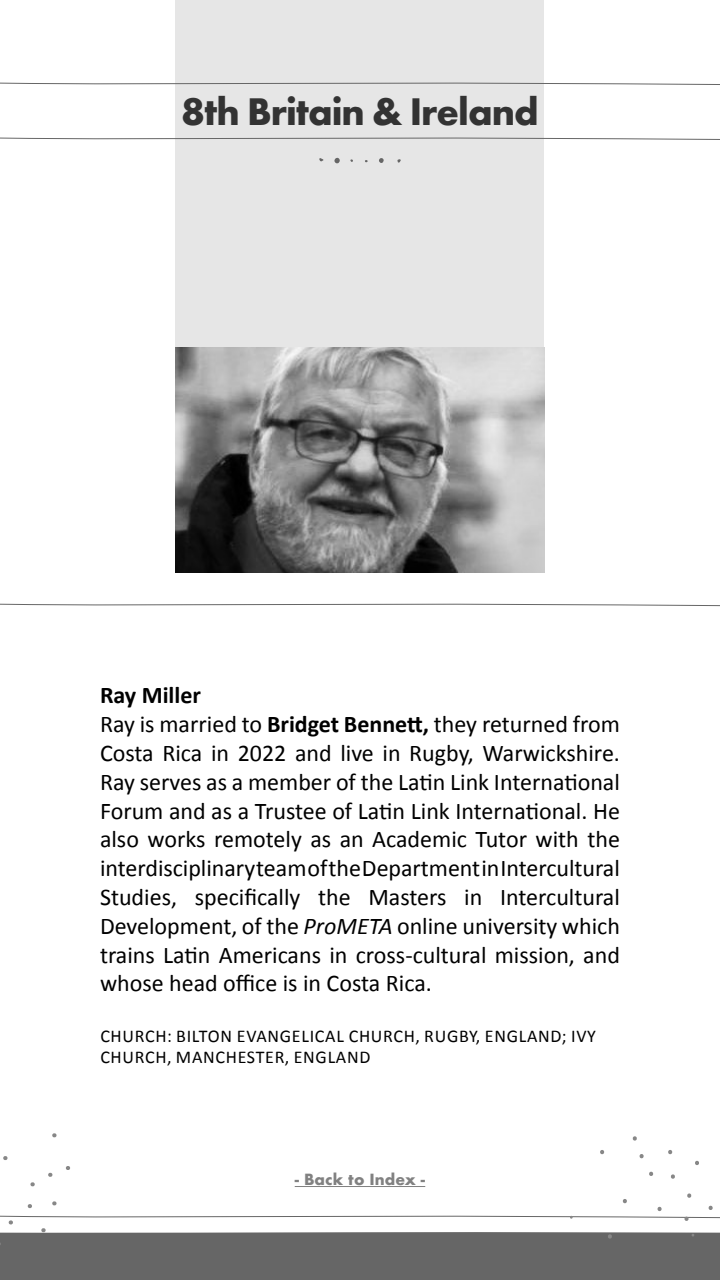
<style>
.page{position:relative;width:720px;height:1280px;background:#fff}
.page>*{position:absolute;margin:0;border:0;box-sizing:border-box;transform-origin:0 0}
.t1{font:700 40px "Futura PT";letter-spacing:-.025em;color:#333}
.t2{font:24px/28.8px "Calibri";color:#000}
.t3{font:18px/21.6px "Calibri";letter-spacing:.04em;color:#000}
.t4{font:700 15px "Futura";color:#818181}
.s1{font-weight:700}
.s2{font-style:italic}
</style>
<div class="page">
<hr style="left:295px;top:1186px;width:130px;height:1px;background:#818181">
<div style="left:176px;top:0;width:368px;height:572px;background:#e6e6e6"></div>
<img style="left:176px;top:348px;width:368px;height:224px">
<svg style="left:397px;top:159px;width:4px;height:4px"></svg>
<svg style="left:379px;top:158px;width:5px;height:5px"></svg>
<svg style="left:334px;top:157px;width:6px;height:7px"></svg>
<svg style="left:319px;top:158px;width:5px;height:3px"></svg>
<svg style="left:0;top:138px;width:720px;height:2px"></svg>
<svg style="left:0;top:604px;width:720px;height:2px"></svg>
<svg style="left:0;top:83px;width:720px;height:2px"></svg>
<svg style="left:695px;top:1161px;width:4px;height:4px"></svg>
<svg style="left:671px;top:1174px;width:4px;height:5px"></svg>
<svg style="left:649px;top:1172px;width:5px;height:4px"></svg>
<svg style="left:668px;top:1150px;width:5px;height:4px"></svg>
<svg style="left:639px;top:1154px;width:5px;height:4px"></svg>
<svg style="left:632px;top:1136px;width:5px;height:5px"></svg>
<svg style="left:600px;top:1150px;width:5px;height:4px"></svg>
<svg style="left:3px;top:1156px;width:5px;height:4px"></svg>
<svg style="left:30px;top:1182px;width:5px;height:5px"></svg>
<svg style="left:0;top:1193px;width:720px;height:87px"></svg>
<svg style="left:48px;top:1172px;width:4px;height:5px"></svg>
<svg style="left:66px;top:1166px;width:4px;height:4px"></svg>
<svg style="left:52px;top:1133px;width:5px;height:5px"></svg>
<h1 class="t1" style="left:181px;top:86px;width:359px">8th Britain &amp; Ireland</h1>
<p class="t2" style="left:100px;top:680px;width:522px"><span class="s1">Ray Miller<br></span>Ray is married to <span class="s1">Bridget Bennett,</span> they returned from Costa Rica in 2022 and live in Rugby, Warwickshire.<br>Ray serves as a member of the Latin Link International Forum and as a Trustee of Latin Link International. He also works remotely as an Academic Tutor with the interdisciplinary team of the Department in Intercultural Studies, specifically the Masters in Intercultural Development, of the <span class="s2">ProMETA</span> online university which trains Latin Americans in cross-cultural mission, and whose head office is in Costa Rica.</p>
<p class="t3" style="left:100px;top:1024px;width:497px">CHURCH: BILTON EVANGELICAL CHURCH, RUGBY, ENGLAND; IVY<br>CHURCH, MANCHESTER, ENGLAND</p>
<p class="t4" style="left:295px;top:1169px;width:132px">- Back to Index -</p>
</div>
